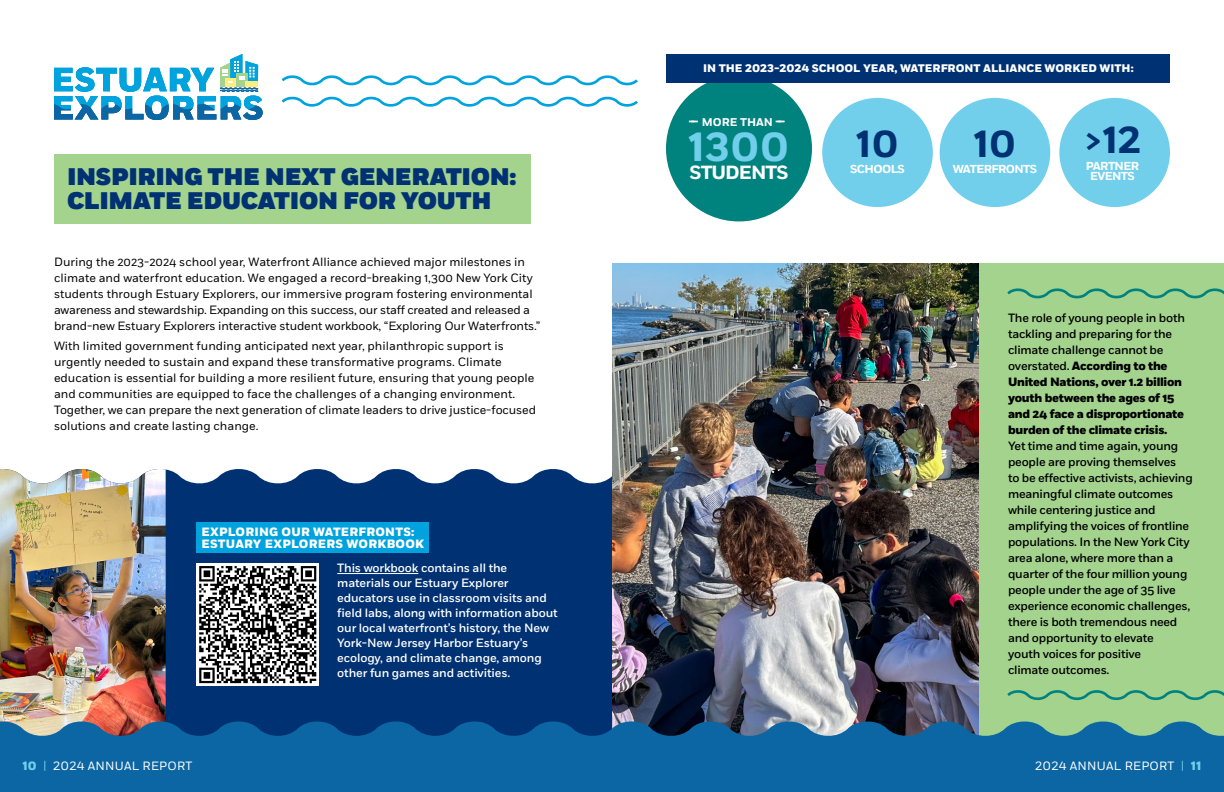
<style>
.page{position:relative;width:1224px;height:792px;background:#fff}
.page>*{position:absolute;margin:0;border:0;box-sizing:border-box;transform-origin:0 0}
.t1{font:700 40.4px "Fort";color:#71cfec}
.t2{font:700 37.4px "Fort";color:#003273}
.t3{font:900 24px/24px "Fort";letter-spacing:-.015em;color:#003273}
.t4{font:700 19.1px "Fort";letter-spacing:-.05em;color:#fff}
.t5{font:12px/16px "Fort";color:#000}
.t6{font:500 12px/16px "Fort";letter-spacing:-.02em;color:#000}
.t7{font:500 12px/15px "Fort";letter-spacing:-.01em;color:#fff}
.t8{font:800 12px/16px "Fort";letter-spacing:-.02em;color:#000}
.t9{font:800 12px/12px "Fort";letter-spacing:.02em;color:#fff}
.t10{font:12px "Fort";letter-spacing:.02em;color:#fff}
.t11{font:700 11.6px/10.4px "Fort";letter-spacing:-.05em;color:#fff;text-align:center}
.t12{font:700 11.2px "Fort";color:#fff}
.t13{font:800 11px "Fort";color:#fff}
.s1{font-size:13.5px}
.s2{font-weight:500}
.s3{font-weight:800;color:#71cfec}
.s4{color:#71cfec}
</style>
<div class="page">
<div style="left:166px;top:469px;width:446px;height:250px;background:#003273"></div>
<img style="left:0;top:469px;width:166px;height:250px">
<img style="left:612px;top:264px;width:368px;height:455px">
<div style="left:980px;top:264px;width:244px;height:528px;background:#a4d38e"></div>
<svg style="left:612px;top:719px;width:612px;height:73px;background:#196b9d"></svg>
<svg style="left:0;top:719px;width:612px;height:73px;background:#10629c"></svg>
<div style="left:54px;top:154px;width:477px;height:69px;background:#a4d38e"></div>
<div style="left:1059px;top:98px;width:111px;height:109px;background:#71cfec;border-radius:50%"></div>
<div style="left:822px;top:98px;width:111px;height:109px;background:#71cfec;border-radius:50%"></div>
<div style="left:940px;top:98px;width:110px;height:109px;background:#71cfec;border-radius:50%"></div>
<div style="left:666px;top:75px;width:146px;height:146px;background:#00827e;border-radius:50%"></div>
<div style="left:666px;top:54px;width:504px;height:29px;background:#003273"></div>
<svg style="left:54px;top:54px;width:209px;height:66px"></svg>
<svg style="left:281px;top:75px;width:357px;height:32px"></svg>
<svg style="left:196px;top:563px;width:123px;height:123px"></svg>
<svg style="left:199px;top:566px;width:117px;height:117px"></svg>
<hr style="left:337px;top:573px;width:81px;height:1px;background:#fff">
<svg style="left:1007px;top:288px;width:217px;height:11px"></svg>
<svg style="left:1007px;top:690px;width:217px;height:10px"></svg>
<div style="left:196px;top:522px;width:233px;height:30px;background:#00a3de"></div>
<h3 class="t3" style="left:67px;top:166px;width:451px">INSPIRING THE NEXT GENERATION:<br>CLIMATE EDUCATION FOR YOUTH</h3>
<p class="t5" style="left:54px;top:254px;width:488px">During the 2023-2024 school year, Waterfront Alliance achieved major milestones in climate and waterfront education. We engaged a record-breaking 1,300 New York City students through Estuary Explorers, our immersive program fostering environmental awareness and stewardship. Expanding on this success, our staff created and released a brand-new Estuary Explorers interactive student workbook, “Exploring Our Waterfronts.”</p>
<p class="t5" style="left:54px;top:338px;width:484px">With limited government funding anticipated next year, philanthropic support is urgently needed to sustain and expand these transformative programs. Climate education is essential for building a more resilient future, ensuring that young people and communities are equipped to face the challenges of a changing environment.<br>Together, we can prepare the next generation of climate leaders to drive justice-focused solutions and create lasting change.</p>
<p class="t9" style="left:202px;top:526px;width:224px">EXPLORING OUR WATERFRONTS:<br>ESTUARY EXPLORERS WORKBOOK</p>
<p class="t7" style="left:337px;top:561px;width:222px">This workbook contains all the materials our Estuary Explorer educators use in classroom visits and field labs, along with information about our local waterfront’s history, the New York-New Jersey Harbor Estuary’s ecology, and climate change, among other fun games and activities.</p>
<p class="t13" style="left:703px;top:62px;width:432px">IN THE 2023-2024 SCHOOL YEAR, WATERFRONT ALLIANCE WORKED WITH:</p>
<p class="t12" style="left:689px;top:116px;width:98px"><span class="s1">-–</span> MORE THAN <span class="s1">-–</span></p>
<h1 class="t1" style="left:689px;top:122px;width:102px">1300</h1>
<h3 class="t4" style="left:689px;top:161px;width:101px">STUDENTS</h3>
<h2 class="t2" style="left:856px;top:121px;width:44px">10</h2>
<p class="t11" style="left:850px;top:164px;width:56px">SCHOOLS</p>
<h2 class="t2" style="left:974px;top:121px;width:44px">10</h2>
<p class="t11" style="left:953px;top:164px;width:86px">WATERFRONTS</p>
<h2 class="t2" style="left:1084px;top:117px;width:58px">&gt;12</h2>
<p class="t11" style="left:1086px;top:161px;width:55px">PARTNER<br>EVENTS</p>
<p class="t8" style="left:1008px;top:310px;width:178px"><span class="s2">The role of young people in both tackling and preparing for the climate challenge cannot be overstated.</span> According to the<br>United Nations, over 1.2 billion youth between the ages of 15 and 24 face a disproportionate burden of the climate crisis.</p>
<p class="t6" style="left:1008px;top:438px;width:186px">Yet time and time again, young people are proving themselves<br>to be effective activists, achieving meaningful climate outcomes while centering justice and amplifying the voices of frontline populations. In the New York City area alone, where more than a quarter of the four million young people under the age of 35 live experience economic challenges, there is both tremendous need and opportunity to elevate<br>youth voices for positive<br>climate outcomes.</p>
<p class="t10" style="left:23px;top:758px;width:171px"><span class="s3">10</span> <span class="s4">|</span> 2024 ANNUAL REPORT</p>
<p class="t10" style="left:1035px;top:758px;width:168px">2024 ANNUAL REPORT <span class="s4">|</span> <span class="s3">11</span></p>
</div>
